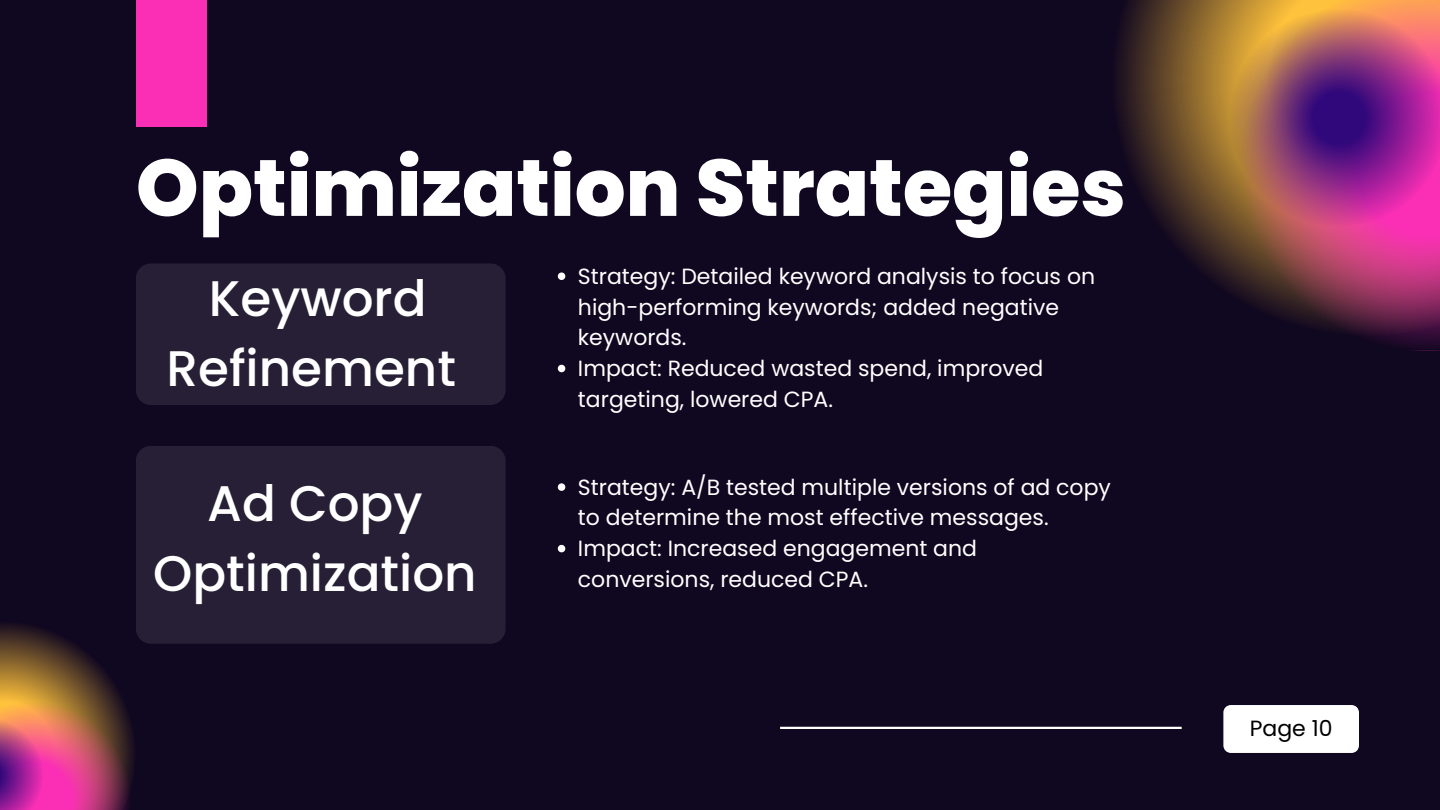
<style>
.page{position:relative;width:1440px;height:810px;background:#100720}
.page>*{position:absolute;margin:0;border:0;box-sizing:border-box;transform-origin:0 0}
.t1{font:800 80px "Poppins";color:#fff}
.t2{font:500 50px/69.8px "Poppins";color:#fff;text-align:center}
.t3{font:22px/30.8px "Poppins";color:#fff}
.t4{font:22px "Poppins";color:#000}
</style>
<div class="page">
<div style="left:136px;top:263px;width:370px;height:142px;background:#271f35;border-radius:15px"></div>
<div style="left:136px;top:446px;width:369px;height:198px;background:#271f35;border-radius:15px"></div>
<img style="left:0;top:624px;width:134px;height:186px">
<svg style="left:558px;top:273px;width:7px;height:7px"></svg>
<svg style="left:558px;top:365px;width:7px;height:7px"></svg>
<svg style="left:558px;top:483px;width:7px;height:8px"></svg>
<svg style="left:558px;top:545px;width:7px;height:7px"></svg>
<div style="left:1223px;top:705px;width:136px;height:48px;background:#fff"></div>
<hr style="left:780px;top:727px;width:402px;height:2px;background:#fff">
<svg style="left:1117px;top:0;width:124px;height:296px"></svg>
<svg style="left:1241px;top:0;width:199px;height:351px"></svg>
<img style="left:1230px;top:9px;width:210px;height:217px">
<div style="left:136px;top:0;width:70px;height:127px;background:#fa2fb5"></div>
<p class="t1" style="left:136px;top:132px;width:992px">Optimization Strategies</p>
<h1 class="t2" style="left:167px;top:264px;width:291px">Keyword<br>Refinement</h1>
<h2 class="t2" style="left:153px;top:469px;width:325px">Ad Copy<br>Optimization</h2>
<p class="t3" style="left:578px;top:261px;width:519px">Strategy: Detailed keyword analysis to focus on high-performing keywords; added negative keywords.</p>
<p class="t3" style="left:578px;top:353px;width:467px">Impact: Reduced wasted spend, improved targeting, lowered CPA.</p>
<h2 class="t3" style="left:578px;top:472px;width:535px">Strategy: A/B tested multiple versions of ad copy to determine the most effective messages.</h2>
<p class="t3" style="left:578px;top:533px;width:401px">Impact: Increased engagement and conversions, reduced CPA.</p>
<p class="t4" style="left:1250px;top:713px;width:84px">Page 10</p>
</div>
